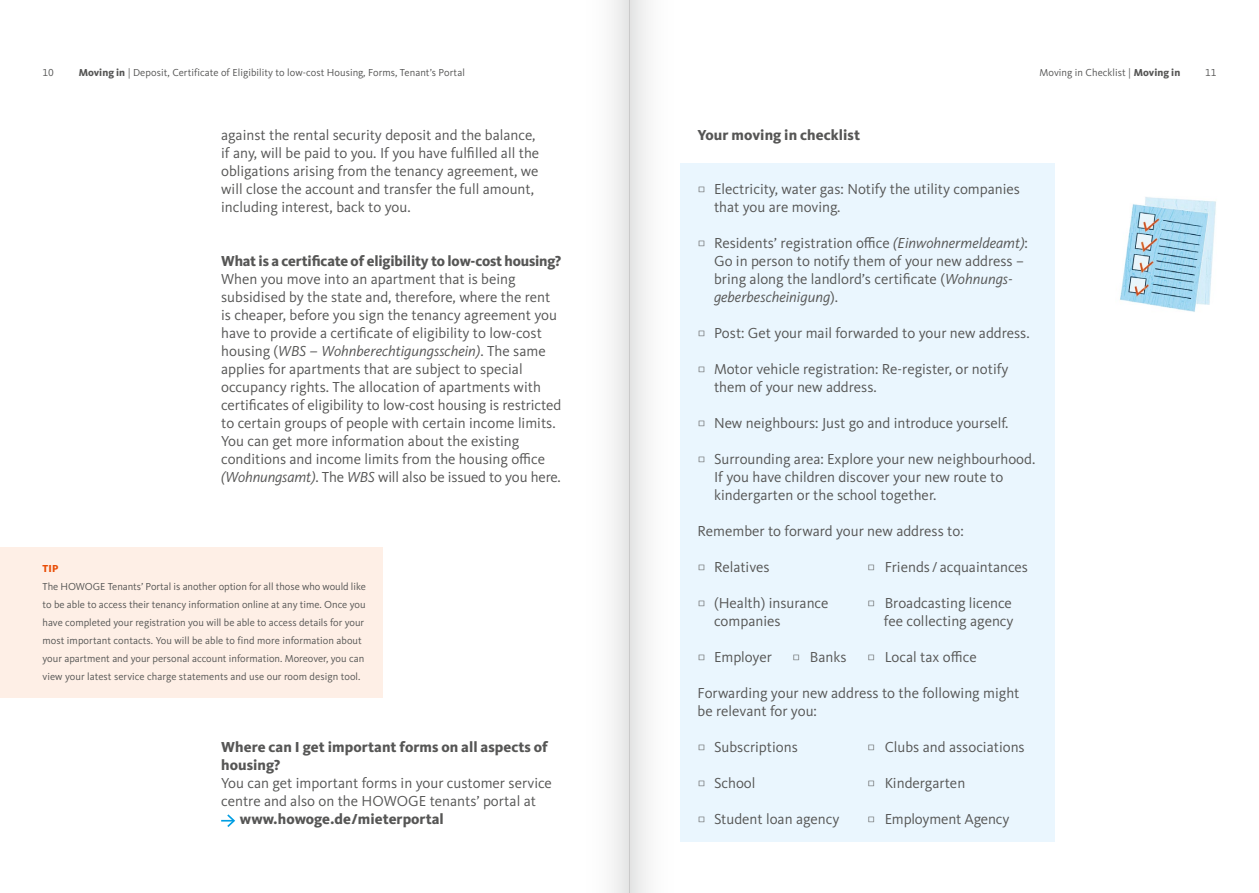
<style>
.page{position:relative;width:1259px;height:893px;background:#fff}
.page>*{position:absolute;margin:0;border:0;box-sizing:border-box;transform-origin:0 0}
.t1{font:15px/18px "Kievit OT";color:#565655}
.t2{font:800 15px/18px "Kievit OT";color:#565655}
.t3{font:10.5px/18px "Kievit OT";color:#565655}
.t4{font:800 10.5px "Kievit OT";color:#e94c05}
.s1{font-weight:800}
.s2{font-style:italic}
.s3{font-family:"Lucida Grande"}
</style>
<div class="page">
<div style="left:629px;top:0;width:57px;height:893px;background:linear-gradient(to right,#e9e9e9,#fff)"></div>
<div style="left:573px;top:0;width:56px;height:893px;background:linear-gradient(to right,#fff,#ebecec)"></div>
<div style="left:680px;top:164px;width:374px;height:678px;background:#eaf6fe"></div>
<svg style="left:221px;top:814px;width:14px;height:13px"></svg>
<div style="left:0;top:547px;width:383px;height:150px;background:#feefe6"></div>
<img style="left:1120px;top:197px;width:96px;height:115px">
<p class="t3" style="left:79px;top:64px;width:388px"><span class="s1">Moving in</span> | Deposit, Certificate of Eligibility to low-cost Housing, Forms, Tenant’s Portal</p>
<p class="t3" style="left:1039px;top:64px;width:142px">Moving in Checklist | <span class="s1">Moving in</span></p>
<p class="t3" style="left:43px;top:64px;width:13px">10</p>
<p class="t3" style="left:1205px;top:64px;width:13px">11</p>
<p class="t1" style="left:221px;top:126px;width:319px">against the rental security deposit and the balance, if any, will be paid to you. If you have fulfilled all the obligations arising from the tenancy agreement, we will close the account and transfer the full amount, including interest, back to you.</p>
<p class="t2" style="left:221px;top:252px;width:342px">What is a certificate of eligibility to low-cost housing?</p>
<p class="t1" style="left:221px;top:270px;width:342px">When you move into an apartment that is being subsidised by the state and, therefore, where the rent is cheaper, before you sign the tenancy agreement you have to provide a certificate of eligibility to low-cost housing (<span class="s2">WBS – Wohnberechtigungsschein)</span>. The same applies for apartments that are subject to special occupancy rights. The allocation of apartments with certificates of eligibility to low-cost housing is restricted to certain groups of people with certain income limits.<br>You can get more information about the existing conditions and income limits from the housing office <span class="s2">(Wohnungsamt)</span>. The <span class="s2">WBS</span> will also be issued to you here.</p>
<p class="t4" style="left:43px;top:562px;width:18px">TIP</p>
<p class="t3" style="left:43px;top:578px;width:325px">The HOWOGE Tenants’ Portal is another option for all those who would like to be able to access their tenancy information online at any time. Once you have completed your registration you will be able to access details for your most important contacts. You will be able to find more information about your apartment and your personal account information. Moreover, you can view your latest service charge statements and use our room design tool.</p>
<p class="t2" style="left:221px;top:738px;width:328px">Where can I get important forms on all aspects of housing?</p>
<p class="t1" style="left:221px;top:774px;width:332px">You can get important forms in your customer service centre and also on the HOWOGE tenants’ portal at</p>
<p class="t2" style="left:240px;top:810px;width:205px">www.howoge.de/mieterportal</p>
<p class="t2" style="left:697px;top:126px;width:164px">Your moving in checklist</p>
<p class="t1" style="left:714px;top:180px;width:307px;text-indent:-16px"><span class="s3">□</span> Electricity, water gas: Notify the utility companies that you are moving.</p>
<p class="t1" style="left:714px;top:234px;width:315px;text-indent:-16px"><span class="s3">□</span> Residents’ registration office <span class="s2">(Einwohnermeldeamt)</span>:<br>Go in person to notify them of your new address – bring along the landlord’s certificate (<span class="s2">Wohnungs&shy;geberbescheinigung</span>).</p>
<p class="t1" style="left:697px;top:324px;width:334px"><span class="s3">□</span> Post: Get your mail forwarded to your new address.</p>
<p class="t1" style="left:714px;top:360px;width:296px;text-indent:-16px"><span class="s3">□</span> Motor vehicle registration: Re-register, or notify them of your new address.</p>
<p class="t1" style="left:697px;top:414px;width:312px"><span class="s3">□</span> New neighbours: Just go and introduce yourself.</p>
<p class="t1" style="left:714px;top:450px;width:323px;text-indent:-16px"><span class="s3">□</span> Surrounding area: Explore your new neighbourhood.<br>If you have children discover your new route to kindergarten or the school together.</p>
<p class="t1" style="left:697px;top:522px;width:268px">Remember to forward your new address to:</p>
<p class="t1" style="left:697px;top:558px;width:74px"><span class="s3">□</span> Relatives</p>
<p class="t1" style="left:867px;top:558px;width:162px"><span class="s3">□</span> Friends / acquaintances</p>
<p class="t1" style="left:697px;top:594px;width:132px"><span class="s3">□</span> (Health) insurance</p>
<p class="t1" style="left:867px;top:594px;width:146px"><span class="s3">□</span> Broadcasting licence</p>
<p class="t1" style="left:714px;top:612px;width:68px">companies</p>
<p class="t1" style="left:884px;top:612px;width:131px">fee collecting agency</p>
<p class="t1" style="left:697px;top:648px;width:76px"><span class="s3">□</span> Employer</p>
<p class="t1" style="left:792px;top:648px;width:56px"><span class="s3">□</span> Banks</p>
<p class="t1" style="left:867px;top:648px;width:111px"><span class="s3">□</span> Local tax office</p>
<p class="t1" style="left:697px;top:684px;width:323px">Forwarding your new address to the following might be relevant for you:</p>
<p class="t1" style="left:697px;top:738px;width:102px"><span class="s3">□</span> Subscriptions</p>
<p class="t1" style="left:867px;top:738px;width:159px"><span class="s3">□</span> Clubs and associations</p>
<p class="t1" style="left:697px;top:774px;width:59px"><span class="s3">□</span> School</p>
<p class="t1" style="left:867px;top:774px;width:100px"><span class="s3">□</span> Kindergarten</p>
<p class="t1" style="left:697px;top:810px;width:143px"><span class="s3">□</span> Student loan agency</p>
<p class="t1" style="left:867px;top:810px;width:144px"><span class="s3">□</span> Employment Agency</p>
</div>
